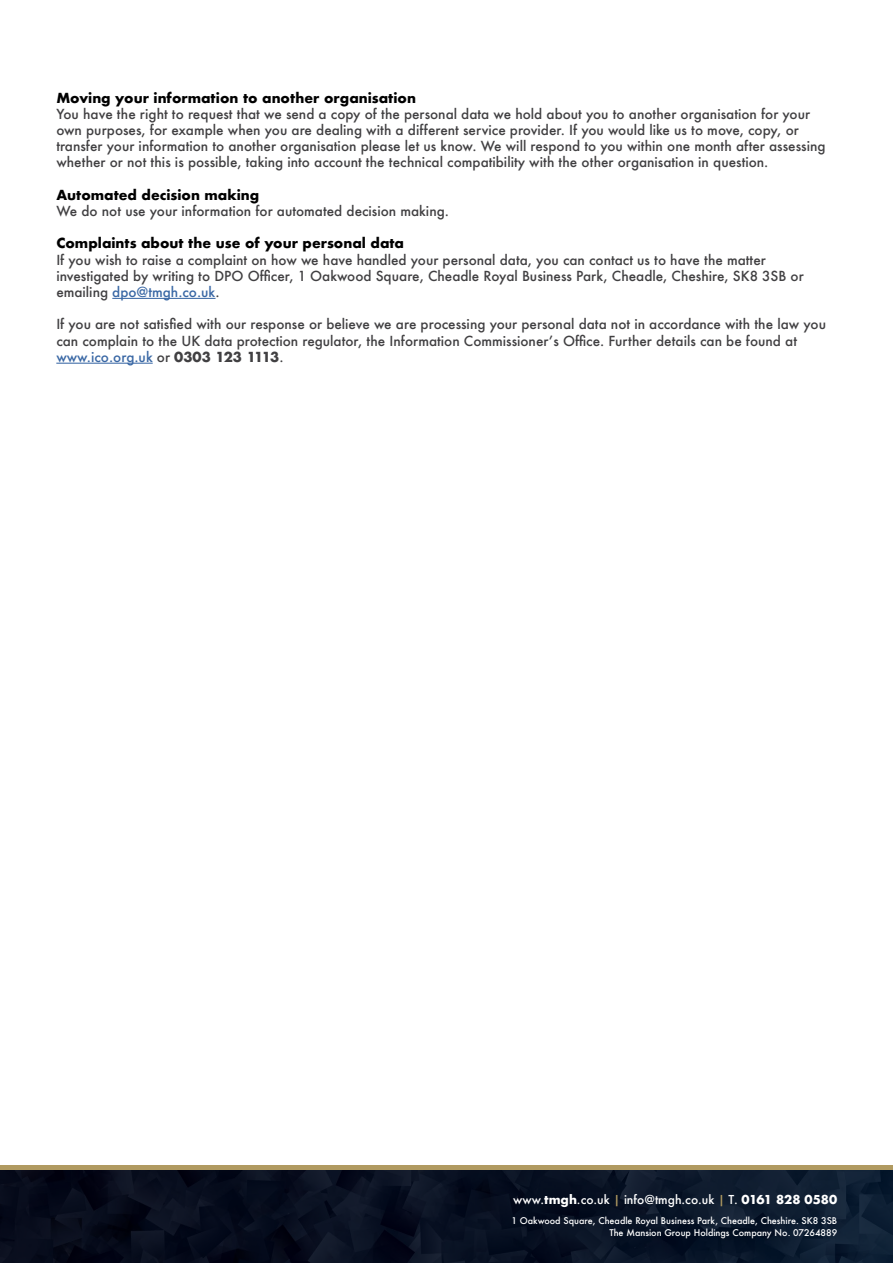
<style>
.page{position:relative;width:893px;height:1263px;background:#fff}
.page>*{position:absolute;margin:0;border:0;box-sizing:border-box;transform-origin:0 0}
.t1{font:500 13.5px/16.2px "Futura";color:#414042}
.t2{font:700 13.5px "Futura";color:#000}
.t3{font:500 12px "Futura";color:#fff}
.t4{font:500 9px/12px "Futura";color:#fff;text-align:right}
.s1{color:#3a68a5}
.s2{font-weight:700}
.s3{color:#b09a61}
</style>
<div class="page">
<hr style="left:112px;top:298px;width:104px;height:1px;background:#3a68a5">
<hr style="left:56px;top:363px;width:97px;height:1px;background:#3a68a5">
<svg style="left:0;top:1169px;width:893px;height:94px;background:#0a1323"></svg>
<hr style="left:0;top:1165px;width:893px;height:4px;background:#b09a61">
<p class="t2" style="left:56px;top:88px;width:361px">Moving your information to another organisation</p>
<p class="t1" style="left:56px;top:106px;width:771px">You have the right to request that we send a copy of the personal data we hold about you to another organisation for your own purposes, for example when you are dealing with a different service provider. If you would like us to move, copy, or transfer your information to another organisation please let us know. We will respond to you within one month after assessing whether or not this is possible, taking into account the technical compatibility with the other organisation in question.</p>
<p class="t2" style="left:56px;top:185px;width:204px">Automated decision making</p>
<p class="t1" style="left:56px;top:203px;width:394px">We do not use your information for automated decision making.</p>
<p class="t2" style="left:56px;top:234px;width:349px">Complaints about the use of your personal data</p>
<p class="t1" style="left:56px;top:251px;width:749px">If you wish to raise a complaint on how we have handled your personal data, you can contact us to have the matter investigated by writing to DPO Officer, 1 Oakwood Square, Cheadle Royal Business Park, Cheadle, Cheshire, SK8 3SB or emailing <span class="s1">dpo@tmgh.co.uk</span>.</p>
<p class="t1" style="left:56px;top:316px;width:771px">If you are not satisfied with our response or believe we are processing your personal data not in accordance with the law you can complain to the UK data protection regulator, the Information Commissioner’s Office. Further details can be found at <span class="s1">www.ico.org.uk</span> or <span class="s2">0303 123 1113</span>.</p>
<p class="t3" style="left:513px;top:1192px;width:325px">www.<span class="s2">tmgh</span>.co.uk <span class="s3">|</span> info@tmgh.co.uk <span class="s3">|</span> T. <span class="s2">0161 828 0580</span></p>
<p class="t4" style="left:511px;top:1214px;width:327px">1 Oakwood Square, Cheadle Royal Business Park, Cheadle, Cheshire. SK8 3SB<br>The Mansion Group Holdings Company No. 07264889</p>
</div>
